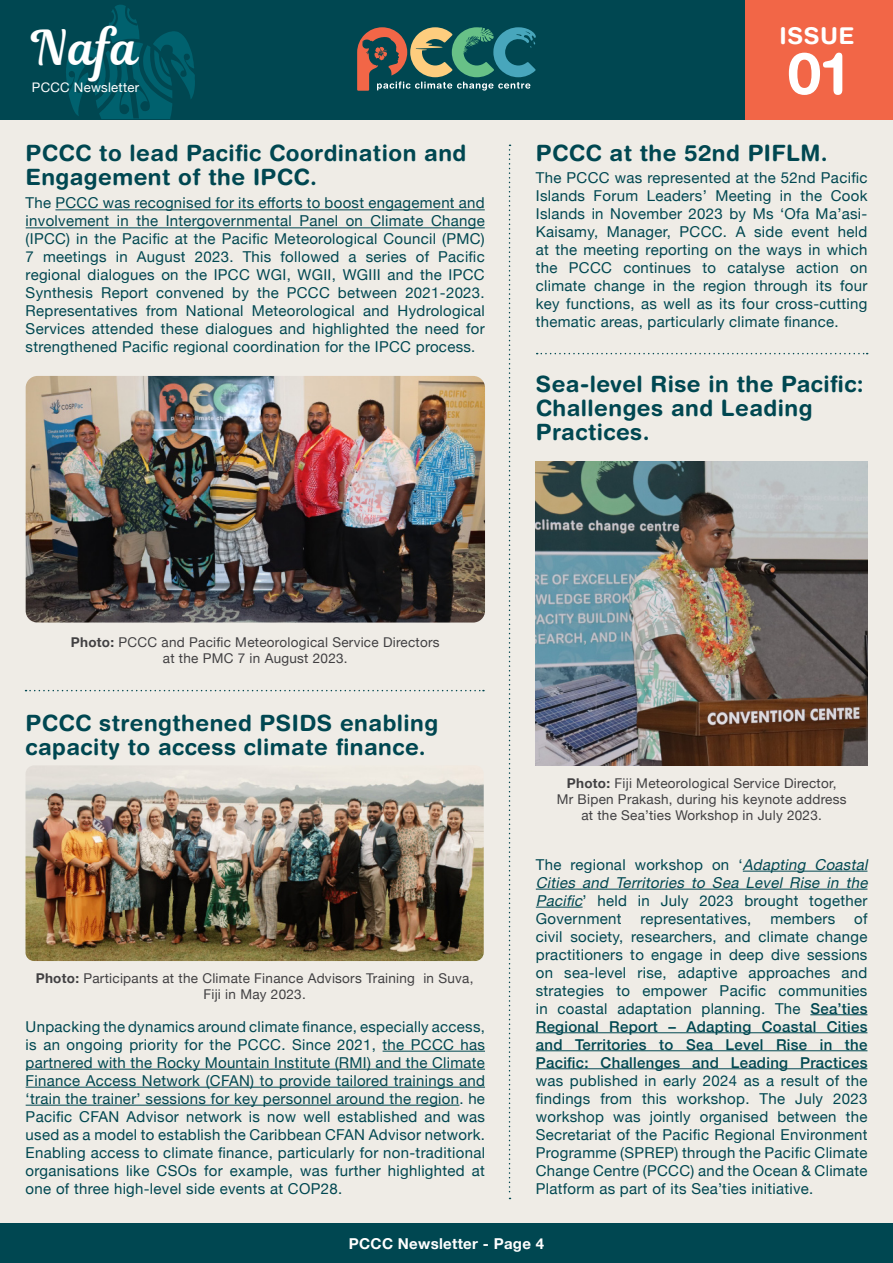
<style>
.page{position:relative;width:893px;height:1263px;background:#efece6}
.page>*{position:absolute;margin:0;border:0;box-sizing:border-box;transform-origin:0 0}
.t1{font:700 58.35px "Helvetica Rounded LT Std";color:#fff}
.t2{font:47.4px "Magnolia Script";color:#fff}
.t3{font:700 23.1px "Helvetica Rounded LT Std";letter-spacing:.02em;color:#fff}
.t4{font:700 22.5px/24px "Helvetica Rounded LT Std";letter-spacing:.02em;color:#004751}
.t5{font:15px/18px "Helvetica Neue";letter-spacing:.02em;color:#004751;text-align:justify}
.t6{font:700 15px "Helvetica Neue";letter-spacing:.02em;color:#fff}
.t7{font:13.5px/16.2px "Helvetica Neue";letter-spacing:.02em;color:#414042;text-align:center}
.t8{font:13.2px "Helvetica Neue";letter-spacing:.02em;color:#fff}
.s1{font-weight:700}
.s2{font-style:italic}
.s3{font-weight:500}
</style>
<div class="page">
<div style="left:0;top:1224px;width:893px;height:39px;background:#004751"></div>
<div style="left:0;top:0;width:893px;height:119px;background:#004751"></div>
<svg style="left:357px;top:27px;width:179px;height:64px"></svg>
<div style="left:745px;top:0;width:148px;height:119px;background:#f26647"></div>
<svg style="left:66px;top:5px;width:129px;height:114px"></svg>
<img style="left:536px;top:462px;width:331px;height:303px">
<hr style="left:743px;top:871px;width:124px;height:1px;background:#004751">
<hr style="left:536px;top:889px;width:331px;height:1px;background:#004751">
<hr style="left:536px;top:907px;width:47px;height:1px;background:#004751">
<hr style="left:810px;top:1014px;width:57px;height:1px;background:#004751">
<hr style="left:536px;top:1032px;width:331px;height:1px;background:#004751">
<hr style="left:536px;top:1050px;width:331px;height:1px;background:#004751">
<hr style="left:536px;top:1068px;width:331px;height:1px;background:#004751">
<img style="left:26px;top:766px;width:458px;height:195px">
<hr style="left:383px;top:1051px;width:102px;height:1px;background:#004751">
<hr style="left:26px;top:1069px;width:459px;height:1px;background:#004751">
<hr style="left:26px;top:1087px;width:459px;height:1px;background:#004751">
<hr style="left:26px;top:1105px;width:433px;height:1px;background:#004751">
<img style="left:26px;top:376px;width:459px;height:246px">
<hr style="left:55px;top:209px;width:430px;height:1px;background:#004751">
<hr style="left:26px;top:227px;width:459px;height:1px;background:#004751">
<svg style="left:509px;top:145px;width:1px;height:1054px"></svg>
<svg style="left:26px;top:690px;width:458px;height:1px"></svg>
<svg style="left:537px;top:353px;width:331px;height:1px"></svg>
<p class="t2" style="left:32px;top:13px;width:108px">Nafa</p>
<p class="t8" style="left:32px;top:78px;width:109px">PCCC Newsletter</p>
<p class="t3" style="left:780px;top:22px;width:76px">ISSUE</p>
<p class="t1" style="left:787px;top:38px;width:62px">01</p>
<h1 class="t4" style="left:26px;top:141px;width:442px">PCCC to lead Pacific Coordination and<br>Engagement of the IPCC.</h1>
<h1 class="t4" style="left:536px;top:141px;width:293px">PCCC at the 52nd PIFLM.</h1>
<p class="t5" style="left:536px;top:170px;width:333px">The PCCC was represented at the 52nd Pacific Islands Forum Leaders’ Meeting in the Cook Islands in November 2023 by Ms ‘Ofa Ma’asi-Kaisamy, Manager, PCCC. A side event held at the meeting reporting on the ways in which the PCCC continues to catalyse action on climate change in the region through its four key functions, as well as its four cross-cutting thematic areas, particularly climate finance.</p>
<p class="t5" style="left:26px;top:195px;width:461px">The PCCC was recognised for its efforts to boost engagement and involvement in the Intergovernmental Panel on Climate Change (IPCC) in the Pacific at the Pacific Meteorological Council (PMC)<br>7 meetings in August 2023. This followed a series of Pacific regional dialogues on the IPCC WGI, WGII, WGIII and the IPCC Synthesis Report convened by the PCCC between 2021-2023.<br>Representatives from National Meteorological and Hydrological Services attended these dialogues and highlighted the need for strengthened Pacific regional coordination for the IPCC process.</p>
<h1 class="t4" style="left:536px;top:372px;width:329px">Sea-level Rise in the Pacific:<br>Challenges and Leading<br>Practices.</h1>
<p class="t7" style="left:71px;top:635px;width:370px"><span class="s1">Photo:</span> PCCC and Pacific Meteorological Service Directors at the PMC 7 in August 2023.</p>
<h1 class="t4" style="left:26px;top:710px;width:414px">PCCC strengthened PSIDS enabling capacity to access climate finance.</h1>
<p class="t7" style="left:36px;top:971px;width:439px"><span class="s1">Photo:</span> Participants at the Climate Finance Advisors Training in Suva,<br>Fiji in May 2023.</p>
<p class="t5" style="left:26px;top:1018px;width:461px">Unpacking the dynamics around climate finance, especially access, is an ongoing priority for the PCCC. Since 2021, the PCCC has partnered with the Rocky Mountain Institute (RMI) and the Climate Finance Access Network (CFAN) to provide tailored trainings and ‘train the trainer’ sessions for key personnel around the region. he Pacific CFAN Advisor network is now well established and was used as a model to establish the Caribbean CFAN Advisor network.<br>Enabling access to climate finance, particularly for non-traditional organisations like CSOs for example, was further highlighted at one of three high-level side events at COP28.</p>
<p class="t7" style="left:557px;top:775px;width:291px"><span class="s1">Photo:</span> Fiji Meteorological Service Director,<br>Mr Bipen Prakash, during his keynote address at the Sea’ties Workshop in July 2023.</p>
<p class="t5" style="left:536px;top:856px;width:338px;text-align:left">The regional workshop on ‘<span class="s2">Adapting Coastal Cities and Territories to Sea Level Rise in the Pacific</span>’ held in July 2023 brought together Government</p>
<p class="t5" style="left:536px;top:910px;width:333px;text-indent:318px">of civil society, researchers, and climate change practitioners to engage in deep dive sessions on sea-level rise, adaptive approaches and strategies to empower Pacific communities in coastal adaptation planning. The <span class="s3">Sea’ties Regional Report – Adapting Coastal Cities and Territories to Sea Level Rise in the Pacific: Challenges and Leading Practices </span>was published in early 2024 as a result of the findings from this workshop. The July 2023 workshop was jointly organised between the Secretariat of the Pacific Regional Environment Programme (SPREP) through the Pacific Climate Change Centre (PCCC) and the Ocean &amp; Climate Platform as part of its Sea’ties initiative.</p>
<p class="t5" style="left:640px;top:910px;width:112px">representatives,</p>
<p class="t5" style="left:770px;top:910px;width:66px">members</p>
<p class="t6" style="left:349px;top:1231px;width:197px">PCCC Newsletter - Page 4</p>
</div>
